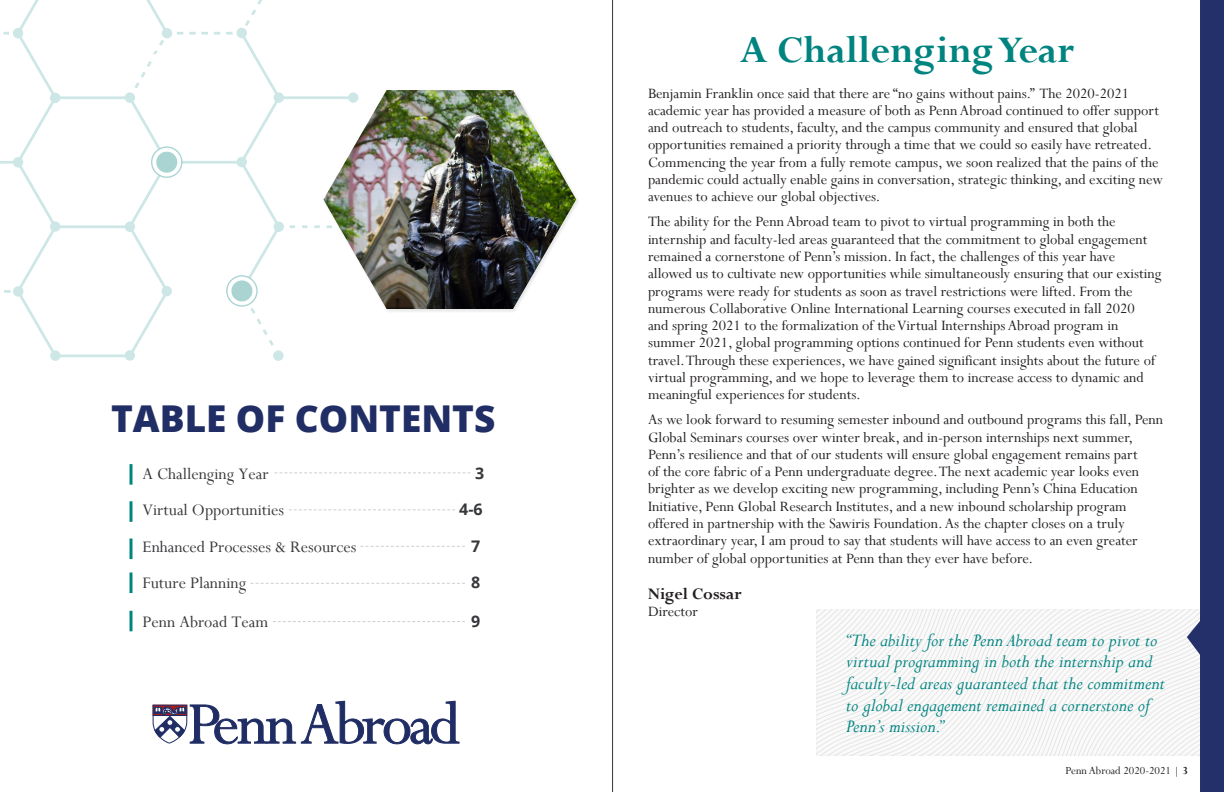
<style>
.page{position:relative;width:1224px;height:792px;background:#fff}
.page>*{position:absolute;margin:0;border:0;box-sizing:border-box;transform-origin:0 0}
.t1{font:66.7px "Perpetua";letter-spacing:-.055em;color:#202d64}
.Subtitle{font:700 42px "Perpetua";color:#008480}
.Inner_Titles{font:800 37px "Open Sans";color:#212e65}
.t2{font:italic 20px/21.6px "Perpetua";color:#008480}
.t3{font:18px "Perpetua";color:#36373a}
.t4{font:700 18px "Perpetua";color:#231f20}
.t5{font:16px/17.3px "Perpetua";color:#231f20}
.t6{font:700 16px "Open Sans";color:#36373a}
.t7{font:12px "Perpetua";color:#231f20}
.s1{font-weight:700}
</style>
<div class="page">
<div style="left:816px;top:609px;width:408px;height:148px;background:#231f20;opacity:.1"></div>
<svg style="left:26px;top:96px;width:297px;height:265px"></svg>
<svg style="left:0;top:0;width:294px;height:307px"></svg>
<svg style="left:274px;top:472px;width:196px;height:1px"></svg>
<svg style="left:289px;top:509px;width:166px;height:1px"></svg>
<svg style="left:360px;top:546px;width:105px;height:1px"></svg>
<svg style="left:250px;top:583px;width:215px;height:1px"></svg>
<svg style="left:273px;top:621px;width:192px;height:1px"></svg>
<svg style="left:1187px;top:0;width:37px;height:792px"></svg>
<hr style="left:612px;top:0;width:1px;height:792px;background:#36373a">
<hr style="left:130px;top:464px;width:2px;height:21px;background:#008480">
<hr style="left:130px;top:611px;width:2px;height:20px;background:#008480">
<hr style="left:130px;top:501px;width:2px;height:21px;background:#008480">
<hr style="left:130px;top:572px;width:2px;height:21px;background:#008480">
<hr style="left:130px;top:539px;width:2px;height:20px;background:#008480">
<div style="left:323px;top:89px;width:257px;height:224px;background:#231f20;opacity:.1"></div>
<img style="left:323px;top:90px;width:253px;height:219px">
<svg style="left:152px;top:704px;width:36px;height:40px"></svg>
<h2 class="Inner_Titles" style="left:111px;top:391px;width:386px">TABLE OF CONTENTS</h2>
<h3 class="t3" style="left:142px;top:462px;width:128px">A Challenging Year</h3>
<h3 class="t6" style="left:475px;top:462px;width:11px">3</h3>
<h3 class="t3" style="left:142px;top:499px;width:143px">Virtual Opportunities</h3>
<h3 class="t6" style="left:459px;top:498px;width:25px">4-6</h3>
<h3 class="t3" style="left:142px;top:535px;width:215px">Enhanced Processes &amp; Resources</h3>
<h3 class="t6" style="left:471px;top:534px;width:11px">7</h3>
<h3 class="t3" style="left:142px;top:572px;width:105px">Future Planning</h3>
<h3 class="t6" style="left:471px;top:571px;width:11px">8</h3>
<h1 class="t3" style="left:142px;top:610px;width:127px">Penn Abroad Team</h1>
<h1 class="t6" style="left:471px;top:610px;width:11px">9</h1>
<p class="t1" style="left:188px;top:682px;width:274px">Penn Abroad</p>
<h2 class="Subtitle" style="left:740px;top:24px;width:336px">A Challenging Year</h2>
<h3 class="t5" style="left:648px;top:84px;width:517px">Benjamin Franklin once said that there are “no gains without pains.” The 2020-2021 academic year has provided a measure of both as Penn Abroad continued to offer support and outreach to students, faculty, and the campus community and ensured that global opportunities remained a priority through a time that we could so easily have retreated.<br>Commencing the year from a fully remote campus, we soon realized that the pains of the pandemic could actually enable gains in conversation, strategic thinking, and exciting new avenues to achieve our global objectives.</h3>
<h3 class="t5" style="left:648px;top:213px;width:515px">The ability for the Penn Abroad team to pivot to virtual programming in both the internship and faculty-led areas guaranteed that the commitment to global engagement remained a cornerstone of Penn’s mission. In fact, the challenges of this year have allowed us to cultivate new opportunities while simultaneously ensuring that our existing programs were ready for students as soon as travel restrictions were lifted. From the numerous Collaborative Online International Learning courses executed in fall 2020<br>and spring 2021 to the formalization of the Virtual Internships Abroad program in summer 2021, global programming options continued for Penn students even without travel. Through these experiences, we have gained significant insights about the future of virtual programming, and we hope to leverage them to increase access to dynamic and meaningful experiences for students.</h3>
<h3 class="t5" style="left:648px;top:411px;width:517px">As we look forward to resuming semester inbound and outbound programs this fall, Penn Global Seminars courses over winter break, and in-person internships next summer, Penn’s resilience and that of our students will ensure global engagement remains part<br>of the core fabric of a Penn undergraduate degree. The next academic year looks even brighter as we develop exciting new programming, including Penn’s China Education Initiative, Penn Global Research Institutes, and a new inbound scholarship program offered in partnership with the Sawiris Foundation. As the chapter closes on a truly extraordinary year, I am proud to say that students will have access to an even greater number of global opportunities at Penn than they ever have before.</h3>
<h3 class="t4" style="left:648px;top:582px;width:95px">Nigel Cossar</h3>
<h3 class="t5" style="left:648px;top:603px;width:51px">Director</h3>
<h3 class="t2" style="left:846px;top:629px;width:320px">“The ability for the Penn Abroad team to pivot to virtual programming in both the internship and faculty-led areas guaranteed that the commitment to global engagement remained a cornerstone of Penn’s mission.”</h3>
<p class="t7" style="left:1066px;top:763px;width:124px">Penn Abroad 2020-2021 | <span class="s1">3</span></p>
</div>
